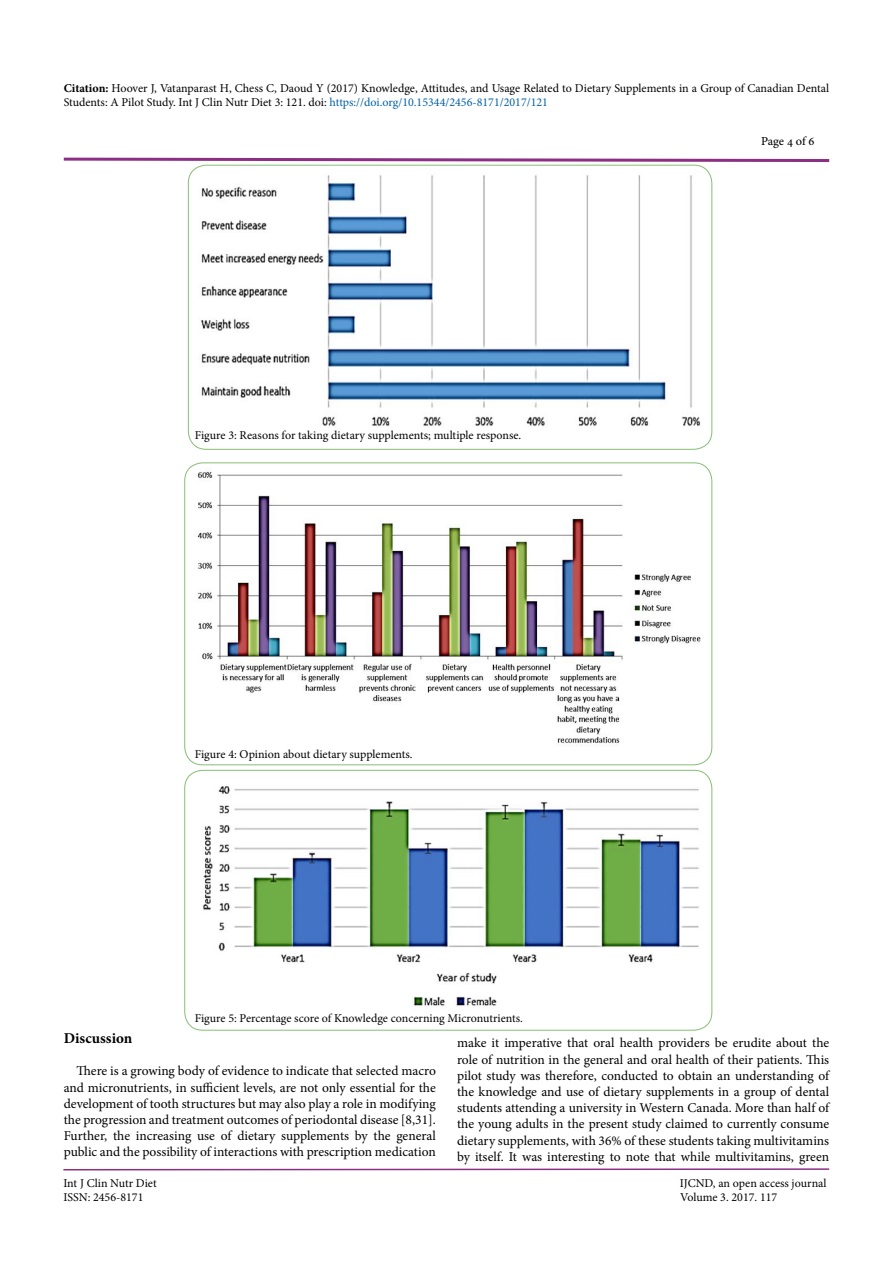
<style>
.page{position:relative;width:893px;height:1263px;background:#fff}
.page>*{position:absolute;margin:0;border:0;box-sizing:border-box;transform-origin:0 0}
.t1{font:700 15px "Minion Pro";color:#000}
.t2{font:13.5px/16.2px "Minion Pro";color:#000;text-align:justify}
.t3{font:12px/14.4px "Minion Pro";color:#000}
.t4{font:12px "Adobe Hebrew";letter-spacing:-.01em;color:#000}
.s1{font-weight:700}
.s2{color:#0060a8}
</style>
<div class="page">
<svg style="left:63px;top:1168px;width:767px;height:3px"></svg>
<svg style="left:63px;top:157px;width:767px;height:5px"></svg>
<img style="left:195px;top:169px;width:511px;height:257px">
<div style="left:188px;top:165px;width:524px;height:284px;border:1px solid #87be73;border-radius:18px"></div>
<img style="left:197px;top:471px;width:504px;height:272px">
<img style="left:203px;top:786px;width:496px;height:221px">
<div style="left:185px;top:770px;width:527px;height:260px;border:1px solid #87be73;border-radius:18px"></div>
<p class="t3" style="left:64px;top:81px;width:767px"><span class="s1">Citation:</span> Hoover J, Vatanparast H, Chess C, Daoud Y (2017) Knowledge, Attitudes, and Usage Related to Dietary Supplements in a Group of Canadian Dental<br>Students: A Pilot Study. Int J Clin Nutr Diet 3: 121. doi: <span class="s2">https://doi.org/10.15344/2456-8171/2017/121</span></p>
<p class="t4" style="left:761px;top:134px;width:55px">Page 4 of 6</p>
<p class="t3" style="left:195px;top:428px;width:328px">Figure 3: Reasons for taking dietary supplements; multiple response.</p>
<p class="t3" style="left:195px;top:747px;width:219px">Figure 4: Opinion about dietary supplements.</p>
<p class="t3" style="left:195px;top:1011px;width:330px">Figure 5: Percentage score of Knowledge concerning Micronutrients.</p>
<p class="t1" style="left:64px;top:1027px;width:70px">Discussion</p>
<p class="t2" style="left:64px;top:1063px;width:374px;text-indent:13px">There is a growing body of evidence to indicate that selected macro and micronutrients, in sufficient levels, are not only essential for the development of tooth structures but may also play a role in modifying the progression and treatment outcomes of periodontal disease [8,31].<br>Further, the increasing use of dietary supplements by the general public and the possibility of interactions with prescription medication</p>
<p class="t2" style="left:457px;top:1035px;width:374px">make it imperative that oral health providers be erudite about the role of nutrition in the general and oral health of their patients. This pilot study was therefore, conducted to obtain an understanding of the knowledge and use of dietary supplements in a group of dental students attending a university in Western Canada. More than half of the young adults in the present study claimed to currently consume dietary supplements, with 36% of these students taking multivitamins by itself. It was interesting to note that while multivitamins, green</p>
<p class="t3" style="left:63px;top:1176px;width:95px">Int J Clin Nutr Diet</p>
<p class="t3" style="left:680px;top:1176px;width:148px">IJCND, an open access journal</p>
<p class="t3" style="left:63px;top:1190px;width:82px">ISSN: 2456-8171</p>
<p class="t3" style="left:680px;top:1190px;width:99px">Volume 3. 2017. 117</p>
</div>
